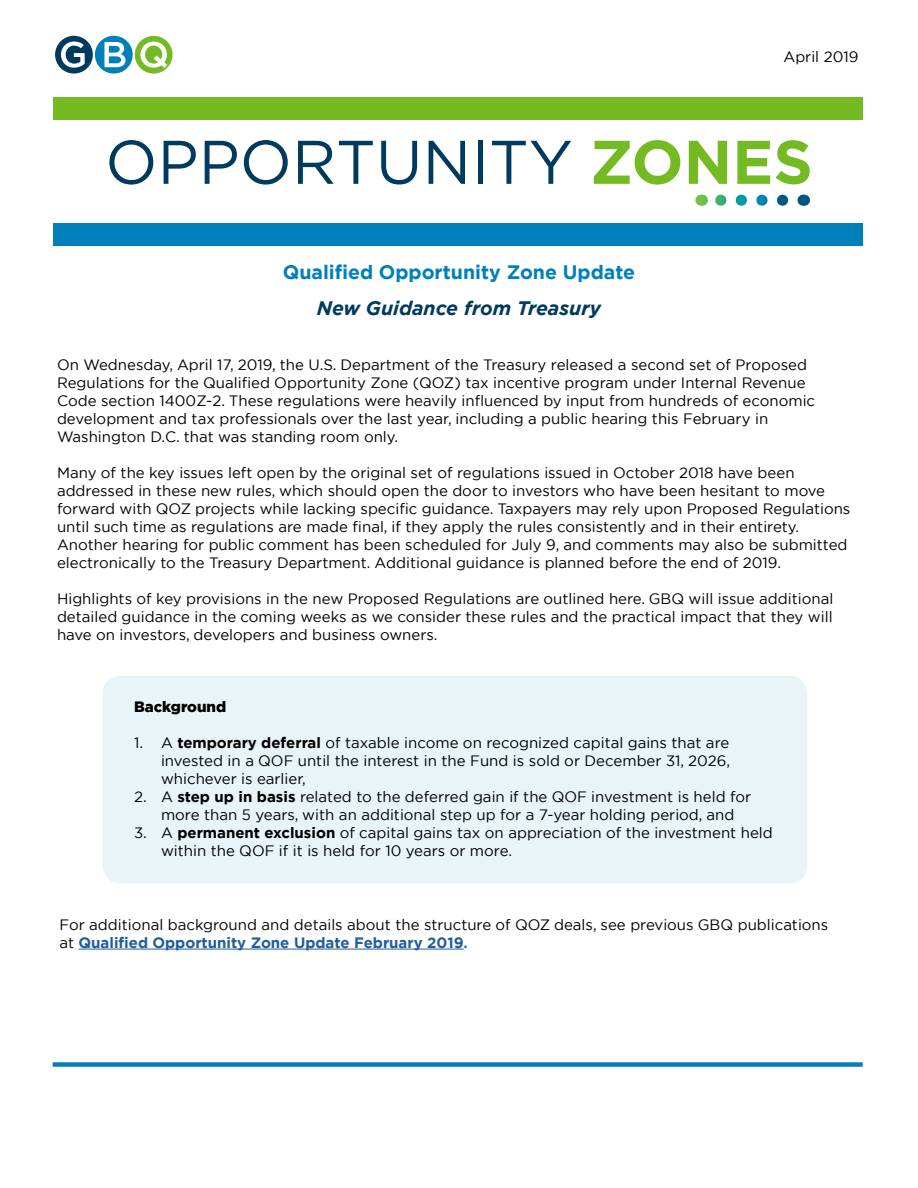
<style>
.page{position:relative;width:918px;height:1188px;background:#fff}
.page>*{position:absolute;margin:0;border:0;box-sizing:border-box;transform-origin:0 0}
.t1{font:61.5px "Gotham";color:#003a5d}
.t2{font:700 19.5px "Gotham";color:#0080bb}
.t3{font:italic 700 19.5px "Gotham";color:#003a5d}
.t4{font:15px/18px "Gotham";color:#000}
.t5{font:900 15px "Gotham";color:#000}
.s1{font-weight:700;color:#74bb23}
.s2{font-weight:700}
.s3{font-weight:700;color:#215e9e}
.s4{font-weight:700;color:#0080bb}
</style>
<div class="page">
<div style="left:103px;top:676px;width:704px;height:207px;background:#e9f4f9;border-radius:18px"></div>
<div style="left:55px;top:36px;width:38px;height:38px;background:#003a5d;border-radius:50%"></div>
<svg style="left:61px;top:42px;width:24px;height:26px"></svg>
<div style="left:95px;top:36px;width:38px;height:38px;background:#0080bb;border-radius:50%"></div>
<svg style="left:104px;top:42px;width:22px;height:25px"></svg>
<div style="left:135px;top:36px;width:38px;height:38px;background:#74bb23;border-radius:50%"></div>
<svg style="left:140px;top:42px;width:27px;height:26px"></svg>
<div style="left:53px;top:1062px;width:810px;height:5px;background:#0080bb"></div>
<div style="left:53px;top:97px;width:810px;height:23px;background:#74bb23"></div>
<div style="left:53px;top:223px;width:810px;height:23px;background:#0080bb"></div>
<svg style="left:715px;top:195px;width:68px;height:11px"></svg>
<hr style="left:79px;top:949px;width:385px;height:1px;background:#215e9e">
<p class="t4" style="left:783px;top:47px;width:76px">April 2019</p>
<h1 class="t1" style="left:105px;top:123px;width:709px">OPPORTUNITY <span class="s1">ZONES</span></h1>
<h2 class="t2" style="left:283px;top:259px;width:354px">Qualified Opportunity Zone Update</h2>
<h2 class="t3" style="left:317px;top:295px;width:286px">New Guidance from Treasury</h2>
<p class="t4" style="left:57px;top:355px;width:760px">On Wednesday, April 17, 2019, the U.S. Department of the Treasury released a second set of Proposed Regulations for the Qualified Opportunity Zone (QOZ) tax incentive program under Internal Revenue Code section 1400Z-2. These regulations were heavily influenced by input from hundreds of economic development and tax professionals over the last year, including a public hearing this February in Washington D.C. that was standing room only.</p>
<p class="t4" style="left:57px;top:463px;width:795px">Many of the key issues left open by the original set of regulations issued in October 2018 have been addressed in these new rules, which should open the door to investors who have been hesitant to move forward with QOZ projects while lacking specific guidance. Taxpayers may rely upon Proposed Regulations until such time as regulations are made final, if they apply the rules consistently and in their entirety.<br>Another hearing for public comment has been scheduled for July 9, and comments may also be submitted electronically to the Treasury Department. Additional guidance is planned before the end of 2019.</p>
<p class="t4" style="left:57px;top:589px;width:778px;text-align:justify">Highlights of key provisions in the new Proposed Regulations are outlined here. GBQ will issue additional detailed guidance in the coming weeks as we consider these rules and the practical impact that they will have on investors, developers and business owners.</p>
<p class="t5" style="left:134px;top:696px;width:94px">Background</p>
<p class="t4" style="left:161px;top:733px;width:571px;text-align:justify;text-indent:-27px">1. A <span class="s2">temporary deferral</span> of taxable income on recognized capital gains that are invested in a QOF until the interest in the Fund is sold or December 31, 2026, whichever is earlier,</p>
<p class="t4" style="left:161px;top:787px;width:592px;text-indent:-27px">2. A <span class="s2">step up in basis</span> related to the deferred gain if the QOF investment is held for more than 5 years, with an additional step up for a 7-year holding period, and</p>
<p class="t4" style="left:161px;top:823px;width:613px;text-indent:-27px">3. A <span class="s2">permanent exclusion</span> of capital gains tax on appreciation of the investment held within the QOF if it is held for 10 years or more.</p>
<p class="t4" style="left:59px;top:915px;width:770px">For additional background and details about the structure of QOZ deals, see previous GBQ publications at <span class="s3">Qualified Opportunity Zone Update February 2019</span><span class="s4">.</span></p>
</div>
